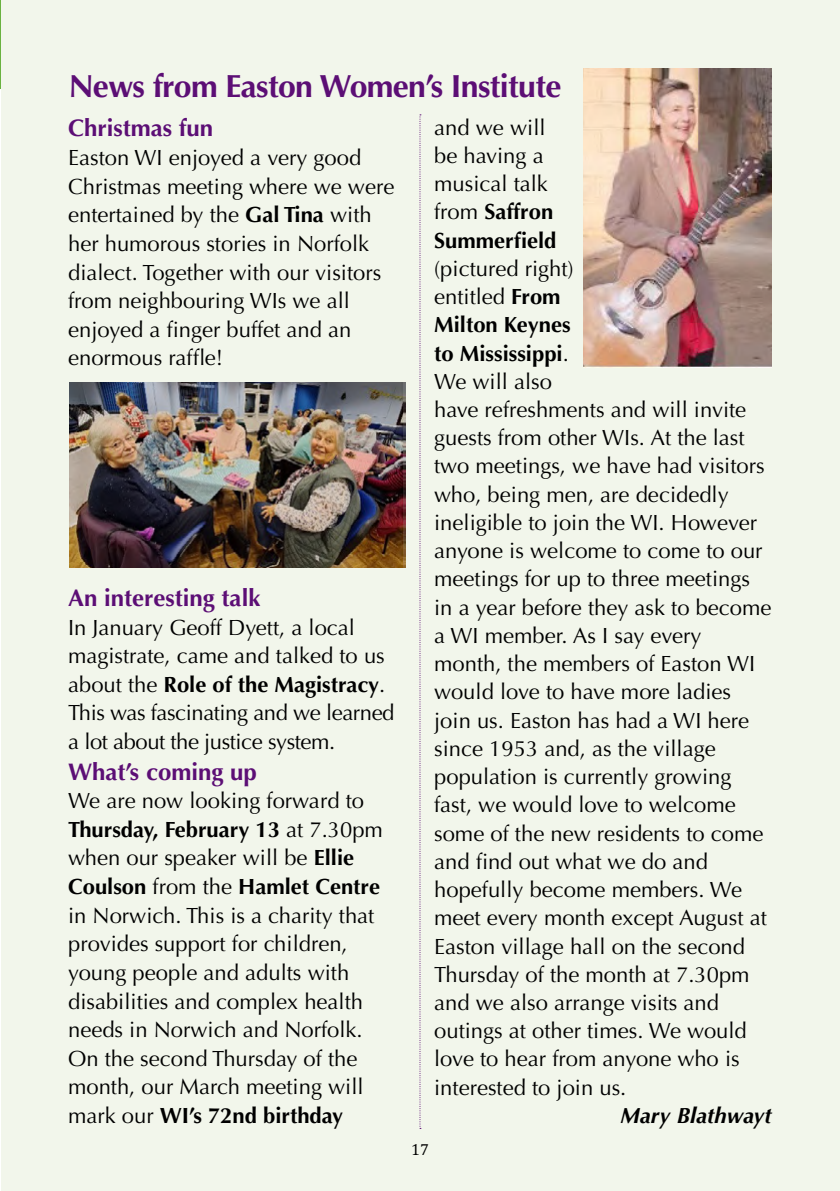
<style>
.page{position:relative;width:840px;height:1191px;background:#fff}
.page>*{position:absolute;margin:0;border:0;box-sizing:border-box;transform-origin:0 0}
.t1{font:700 32px "Optima";letter-spacing:-.02em;color:#5c0e75}
.t2{font:700 24px "Optima";color:#5c0e75}
.t3{font:22px/28.2px "Optima";color:#000}
.t4{font:22px/28.6px "Optima";letter-spacing:-.02em;color:#000}
.t5{font:italic 700 22px "Optima";color:#000}
.t6{font:16px "Cambria";color:#000}
.s1{font-weight:700}
</style>
<div class="page">
<hr style="left:0;top:0;width:1px;height:89px;background:#6ab240">
<div style="left:1px;top:0;width:838px;height:1191px;background:#f2f6eb"></div>
<svg style="left:419px;top:114px;width:2px;height:1014px"></svg>
<img style="left:69px;top:383px;width:336px;height:184px">
<img style="left:583px;top:68px;width:188px;height:299px">
<h1 class="t1" style="left:69px;top:67px;width:494px">News from Easton Women’s Institute</h1>
<p class="t2" style="left:68px;top:114px;width:78px">Y yhyh</p>
<p class="t3" style="left:68px;top:143px;width:72px">Yhyhyh</p>
<p class="t5" style="left:254px;top:172px;width:153px">Mary Blathwayt</p>
<p class="t3" style="left:434px;top:113px;width:124px">and we will be having a musical talk from <span class="s1">Saffron<br>Summerfield</span></p>
<p class="t3" style="left:434px;top:254px;width:339px">(pictured right)<br>entitled <span class="s1">From<br>Milton Keynes<br>to Mississippi</span>.<br>We will also<br>have refreshments and will invite guests from other WIs. At the last two meetings, we have had visitors who, being men, are decidedly ineligible to join the WI. However anyone is welcome to come to our meetings for up to three meetings in a year before they ask to become a WI member. As I say every month, the members of Easton WI would love to have more ladies join us. Easton has had a WI here since 1953 and, as the village population is currently growing fast, we would love to welcome some of the new residents to come and find out what we do and hopefully become members. We meet every month except August at<br>Easton village hall on the second<br>Thursday of the month at 7.30pm and we also arrange visits and outings at other times. We would love to hear from anyone who is interested to join us.</p>
<p class="t5" style="left:620px;top:1102px;width:153px">Mary Blathwayt</p>
<p class="t2" style="left:68px;top:114px;width:146px">Christmas fun</p>
<p class="t3" style="left:68px;top:144px;width:327px">Easton WI enjoyed a very good<br>Christmas meeting where we were entertained by the <span class="s1">Gal Tina</span> with her humorous stories in Norfolk dialect. Together with our visitors from neighbouring WIs we all enjoyed a finger buffet and an enormous raffle!</p>
<p class="t2" style="left:68px;top:584px;width:194px">An interesting talk</p>
<p class="t4" style="left:68px;top:613px;width:328px">In January Geoff Dyett, a local magistrate, came and talked to us about the <span class="s1">Role of the Magistracy</span>.<br>This was fascinating and we learned a lot about the justice system.</p>
<p class="t2" style="left:68px;top:757px;width:190px">What’s coming up</p>
<p class="t3" style="left:68px;top:787px;width:316px">We are now looking forward to<br><span class="s1">Thursday, February 13</span> at 7.30pm when our speaker will be <span class="s1">Ellie<br>Coulson</span> from the <span class="s1">Hamlet Centre </span>in Norwich. This is a charity that provides support for children, young people and adults with disabilities and complex health needs in Norwich and Norfolk.<br>On the second Thursday of the month, our March meeting will mark our <span class="s1">WI’s 72nd birthday</span></p>
<p class="t6" style="left:411px;top:1139px;width:19px">17</p>
</div>
